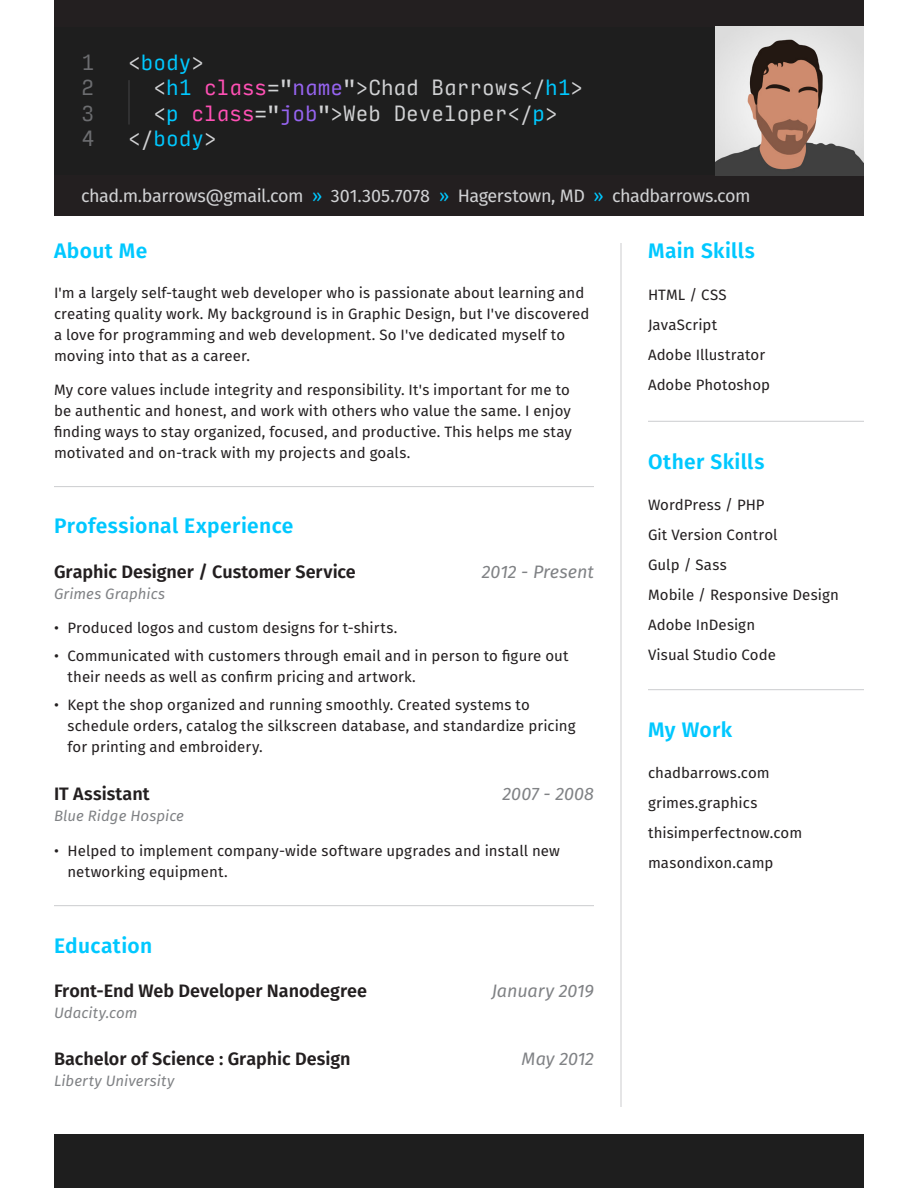
<style>
.page{position:relative;width:918px;height:1188px;background:#fff}
.page>*{position:absolute;margin:0;border:0;box-sizing:border-box;transform-origin:0 0}
.t1{font:600 21px "Fira Sans";letter-spacing:.015em;color:#00c8ff}
.t2{font:21px "Input";color:#d1d2d4}
.t3{font:21px "Input";color:#00c8ff}
.t4{font:21px "Input";color:#6c6d70}
.t5{font:600 18px "Fira Sans";color:#231f20}
.t6{font:18px "Fira Sans";letter-spacing:-.025em;color:#d1d2d4}
.t7{font:italic 18px "Fira Sans";letter-spacing:-.005em;color:#808285}
.t8{font:15px/21px "Fira Sans";letter-spacing:.005em;color:#231f20}
.t9{font:italic 15px "Fira Sans";letter-spacing:.005em;color:#808285}
.s1{color:#d1d2d4}
.s2{color:#00c8ff}
.s3{color:#ff50b4}
.s4{color:#9664f0}
</style>
<div class="page">
<div style="left:54px;top:17px;width:810px;height:169px;background:#1e1e1e"></div>
<div style="left:54px;top:1134px;width:810px;height:54px;background:#1e1e1e"></div>
<div style="left:54px;top:176px;width:810px;height:40px;background:#231f20"></div>
<div style="left:54px;top:0;width:810px;height:27px;background:#231f20"></div>
<hr style="left:128px;top:80px;width:2px;height:45px;background:#383839">
<hr style="left:620px;top:243px;width:2px;height:864px;background:#d1d2d4">
<hr style="left:54px;top:486px;width:540px;height:1px;background:#d1d2d4">
<hr style="left:648px;top:689px;width:216px;height:1px;background:#d1d2d4">
<hr style="left:648px;top:421px;width:216px;height:1px;background:#d1d2d4">
<hr style="left:54px;top:905px;width:540px;height:1px;background:#d1d2d4">
<img style="left:716px;top:27px;width:148px;height:149px">
<p class="t3" style="left:128px;top:43px;width:77px"><span class="s1">&lt;</span>body<span class="s1">&gt;</span></p>
<p class="t2" style="left:154px;top:69px;width:431px">&lt;<span class="s2">h1</span> <span class="s3">class</span>="<span class="s4">name</span>"&gt;Chad Barrows&lt;/<span class="s2">h1</span>&gt;</p>
<p class="t2" style="left:154px;top:94px;width:406px">&lt;<span class="s2">p</span> <span class="s3">class</span>="<span class="s4">job</span>"&gt;Web Developer&lt;/<span class="s2">p</span>&gt;</p>
<p class="t3" style="left:128px;top:119px;width:90px"><span class="s1">&lt;/</span>body<span class="s1">&gt;</span></p>
<p class="t6" style="left:81px;top:182px;width:671px">chad.m.barrows@gmail.com <span class="s2">»</span> 301.305.7078 <span class="s2">»</span> Hagerstown, MD <span class="s2">»</span> chadbarrows.com</p>
<p class="t4" style="left:81px;top:43px;width:14px">1</p>
<p class="t4" style="left:81px;top:69px;width:14px">2</p>
<p class="t4" style="left:81px;top:94px;width:14px">3</p>
<p class="t4" style="left:81px;top:119px;width:14px">4</p>
<p class="t1" style="left:54px;top:234px;width:95px">About Me</p>
<p class="t8" style="left:54px;top:281px;width:537px">I'm a largely self-taught web developer who is passionate about learning and creating quality work. My background is in Graphic Design, but I've discovered a love for programming and web development. So I've dedicated myself to moving into that as a career.</p>
<p class="t8" style="left:54px;top:379px;width:519px">My core values include integrity and responsibility. It's important for me to be authentic and honest, and work with others who value the same. I enjoy finding ways to stay organized, focused, and productive. This helps me stay motivated and on-track with my projects and goals.</p>
<p class="t1" style="left:54px;top:509px;width:241px">Professional Experience</p>
<p class="t5" style="left:54px;top:557px;width:303px">Graphic Designer / Customer Service</p>
<p class="t9" style="left:54px;top:582px;width:113px">Grimes Graphics</p>
<p class="t8" style="left:54px;top:617px;width:345px">• Produced logos and custom designs for t-shirts.</p>
<p class="t8" style="left:68px;top:645px;width:503px;text-indent:-14px">• Communicated with customers through email and in person to figure out their needs as well as confirm pricing and artwork.</p>
<p class="t8" style="left:68px;top:694px;width:510px;text-indent:-14px">• Kept the shop organized and running smoothly. Created systems to schedule orders, catalog the silkscreen database, and standardize pricing for printing and embroidery.</p>
<p class="t7" style="left:482px;top:558px;width:114px">2012 - Present</p>
<p class="t5" style="left:54px;top:779px;width:97px">IT Assistant</p>
<p class="t9" style="left:54px;top:805px;width:132px">Blue Ridge Hospice</p>
<p class="t8" style="left:68px;top:840px;width:494px;text-indent:-14px">• Helped to implement company-wide software upgrades and install new networking equipment.</p>
<p class="t7" style="left:503px;top:781px;width:93px">2007 - 2008</p>
<p class="t1" style="left:54px;top:928px;width:100px">Education</p>
<p class="t5" style="left:54px;top:976px;width:315px">Front-End Web Developer Nanodegree</p>
<p class="t9" style="left:54px;top:1002px;width:85px">Udacity.com</p>
<p class="t5" style="left:54px;top:1044px;width:298px">Bachelor of Science : Graphic Design</p>
<p class="t9" style="left:54px;top:1069px;width:122px">Liberty University</p>
<p class="t7" style="left:492px;top:977px;width:104px">January 2019</p>
<p class="t7" style="left:522px;top:1045px;width:74px">May 2012</p>
<p class="t1" style="left:648px;top:234px;width:108px">Main Skills</p>
<p class="t8" style="left:648px;top:284px;width:80px">HTML / CSS</p>
<p class="t8" style="left:648px;top:314px;width:71px">JavaScript</p>
<p class="t8" style="left:648px;top:344px;width:119px">Adobe Illustrator</p>
<p class="t8" style="left:648px;top:374px;width:124px">Adobe Photoshop</p>
<p class="t1" style="left:648px;top:444px;width:118px">Other Skills</p>
<p class="t8" style="left:648px;top:494px;width:118px">WordPress / PHP</p>
<p class="t8" style="left:648px;top:524px;width:131px">Git Version Control</p>
<p class="t8" style="left:648px;top:554px;width:80px">Gulp / Sass</p>
<p class="t8" style="left:648px;top:584px;width:192px">Mobile / Responsive Design</p>
<p class="t8" style="left:648px;top:614px;width:109px">Adobe InDesign</p>
<p class="t8" style="left:648px;top:644px;width:130px">Visual Studio Code</p>
<p class="t1" style="left:648px;top:712px;width:86px">My Work</p>
<p class="t8" style="left:648px;top:762px;width:123px">chadbarrows.com</p>
<p class="t8" style="left:648px;top:792px;width:111px">grimes.graphics</p>
<p class="t8" style="left:648px;top:822px;width:156px">thisimperfectnow.com</p>
<p class="t8" style="left:648px;top:852px;width:127px">masondixon.camp</p>
</div>
